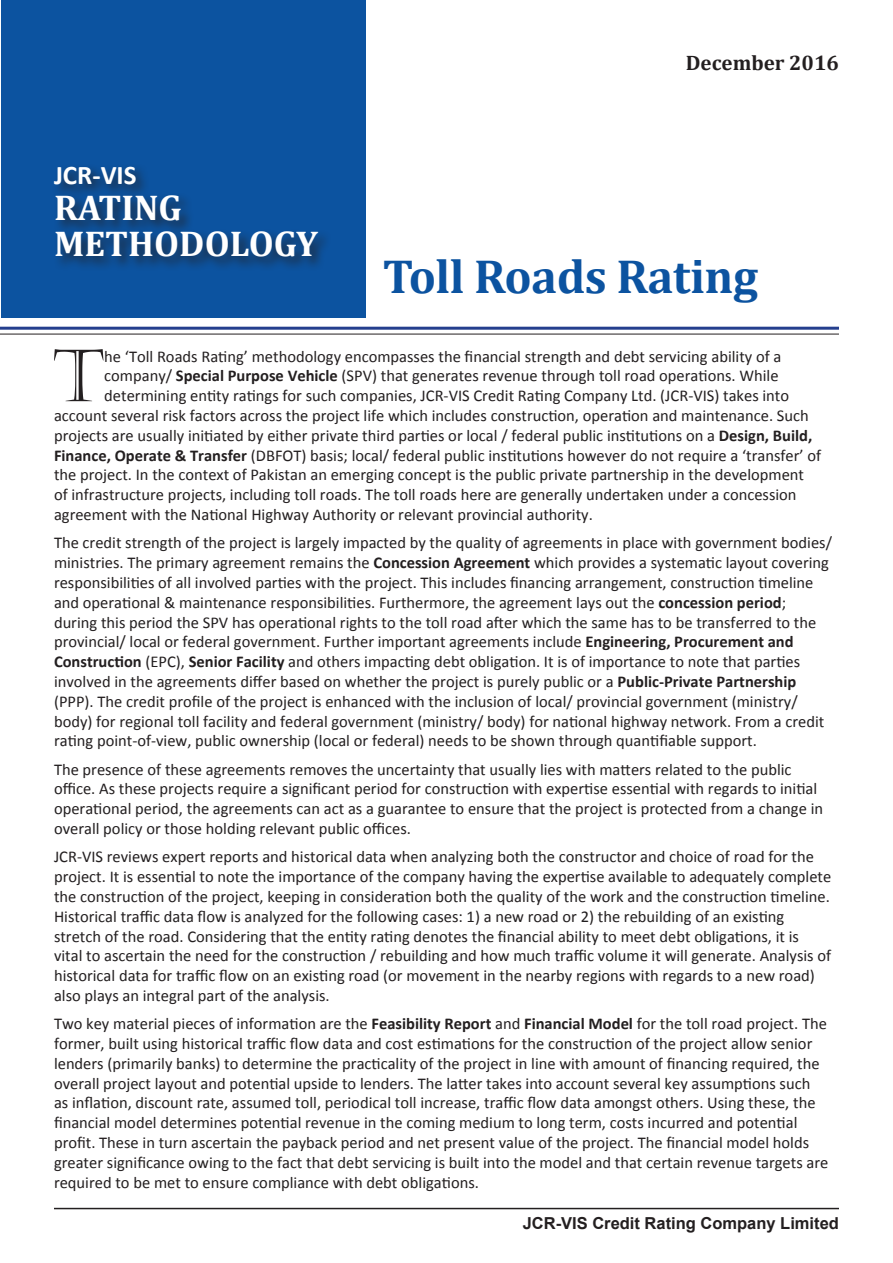
<style>
.page{position:relative;width:893px;height:1263px;background:#fff}
.page>*{position:absolute;margin:0;border:0;box-sizing:border-box;transform-origin:0 0}
.t1{font:71.85px "Castellar";color:#231f20}
.t2{font:700 48px "Cambria";letter-spacing:-.01em;color:#0c53a0}
.t3{font:700 36px/36px "Cambria";color:#fff}
.t4{font:700 27px "Calibri";color:#fff}
.t5{font:700 21px "Cambria";color:#231f20}
.t6{font:16.5px/19.8px "Calibri";color:#231f20}
.t7{font:700 16.5px "Arial";color:#231f20}
.s1{font-weight:700}
</style>
<div class="page">
<div style="left:1px;top:1px;width:365px;height:317px;background:#0c53a0"></div>
<div style="left:52px;top:163px;width:280px;height:108px;background:#231f20;opacity:.75"></div>
<hr style="left:0;top:327px;width:839px;height:3px;background:#253f8e">
<hr style="left:54px;top:1208px;width:785px;height:1px;background:#231f20">
<hr style="left:0;top:334px;width:839px;height:1px;background:#231f20">
<p class="t4" style="left:54px;top:158px;width:84px">JCR-VIS</p>
<p class="t3" style="left:54px;top:188px;width:265px">RATING<br>METHODOLOGY</p>
<p class="t5" style="left:686px;top:48px;width:155px">December 2016</p>
<p class="t2" style="left:383px;top:243px;width:377px">Toll Roads Rating</p>
<p class="t1" style="left:53px;top:335px;width:53px">T</p>
<p class="t6" style="left:104px;top:346px;width:679px">he ‘Toll Roads Rating’ methodology encompasses the financial strength and debt servicing ability of a</p>
<p class="t6" style="left:104px;top:366px;width:676px">company/ <span class="s1">Special Purpose Vehicle</span> (SPV) that generates revenue through toll road operations. While</p>
<p class="t6" style="left:104px;top:386px;width:686px">determining entity ratings for such companies, JCR-VIS Credit Rating Company Ltd. (JCR-VIS) takes into</p>
<p class="t6" style="left:54px;top:406px;width:756px">account several risk factors across the project life which includes construction, operation and maintenance. Such</p>
<p class="t6" style="left:54px;top:425px;width:760px">projects are usually initiated by either private third parties or local / federal public institutions on a <span class="s1">Design, Build,</span></p>
<p class="t6" style="left:54px;top:445px;width:769px"><span class="s1">Finance, Operate &amp; Transfer</span> (DBFOT) basis; local/ federal public institutions however do not require a ‘transfer’ of</p>
<p class="t6" style="left:54px;top:465px;width:752px">the project. In the context of Pakistan an emerging concept is the public private partnership in the development</p>
<p class="t6" style="left:54px;top:485px;width:744px">of infrastructure projects, including toll roads. The toll roads here are generally undertaken under a concession</p>
<p class="t6" style="left:54px;top:505px;width:540px">agreement with the National Highway Authority or relevant provincial authority.</p>
<p class="t6" style="left:54px;top:533px;width:779px">The credit strength of the project is largely impacted by the quality of agreements in place with government bodies/ ministries. The primary agreement remains the <span class="s1">Concession Agreement</span> which provides a systematic layout covering responsibilities of all involved parties with the project. This includes financing arrangement, construction timeline and operational &amp; maintenance responsibilities. Furthermore, the agreement lays out the <span class="s1">concession period</span>; during this period the SPV has operational rights to the toll road after which the same has to be transferred to the provincial/ local or federal government. Further important agreements include <span class="s1">Engineering, Procurement and Construction</span> (EPC), <span class="s1">Senior Facility</span> and others impacting debt obligation. It is of importance to note that parties involved in the agreements differ based on whether the project is purely public or a <span class="s1">Public-Private Partnership </span>(PPP). The credit profile of the project is enhanced with the inclusion of local/ provincial government (ministry/ body) for regional toll facility and federal government (ministry/ body) for national highway network. From a credit rating point-of-view, public ownership (local or federal) needs to be shown through quantifiable support.</p>
<p class="t6" style="left:54px;top:759px;width:771px">The presence of these agreements removes the uncertainty that usually lies with matters related to the public office. As these projects require a significant period for construction with expertise essential with regards to initial operational period, the agreements can act as a guarantee to ensure that the project is protected from a change in overall policy or those holding relevant public offices.</p>
<p class="t6" style="left:54px;top:847px;width:779px">JCR-VIS reviews expert reports and historical data when analyzing both the constructor and choice of road for the project. It is essential to note the importance of the company having the expertise available to adequately complete the construction of the project, keeping in consideration both the quality of the work and the construction timeline.<br>Historical traffic data flow is analyzed for the following cases: 1) a new road or 2) the rebuilding of an existing stretch of the road. Considering that the entity rating denotes the financial ability to meet debt obligations, it is vital to ascertain the need for the construction / rebuilding and how much traffic volume it will generate. Analysis of historical data for traffic flow on an existing road (or movement in the nearby regions with regards to a new road) also plays an integral part of the analysis.</p>
<p class="t6" style="left:54px;top:1014px;width:776px">Two key material pieces of information are the <span class="s1">Feasibility Report</span> and <span class="s1">Financial Model</span> for the toll road project. The former, built using historical traffic flow data and cost estimations for the construction of the project allow senior lenders (primarily banks) to determine the practicality of the project in line with amount of financing required, the overall project layout and potential upside to lenders. The latter takes into account several key assumptions such as inflation, discount rate, assumed toll, periodical toll increase, traffic flow data amongst others. Using these, the financial model determines potential revenue in the coming medium to long term, costs incurred and potential profit. These in turn ascertain the payback period and net present value of the project. The financial model holds greater significance owing to the fact that debt servicing is built into the model and that certain revenue targets are required to be met to ensure compliance with debt obligations.</p>
<p class="t7" style="left:523px;top:1212px;width:318px">JCR-VIS Credit Rating Company Limited</p>
</div>
